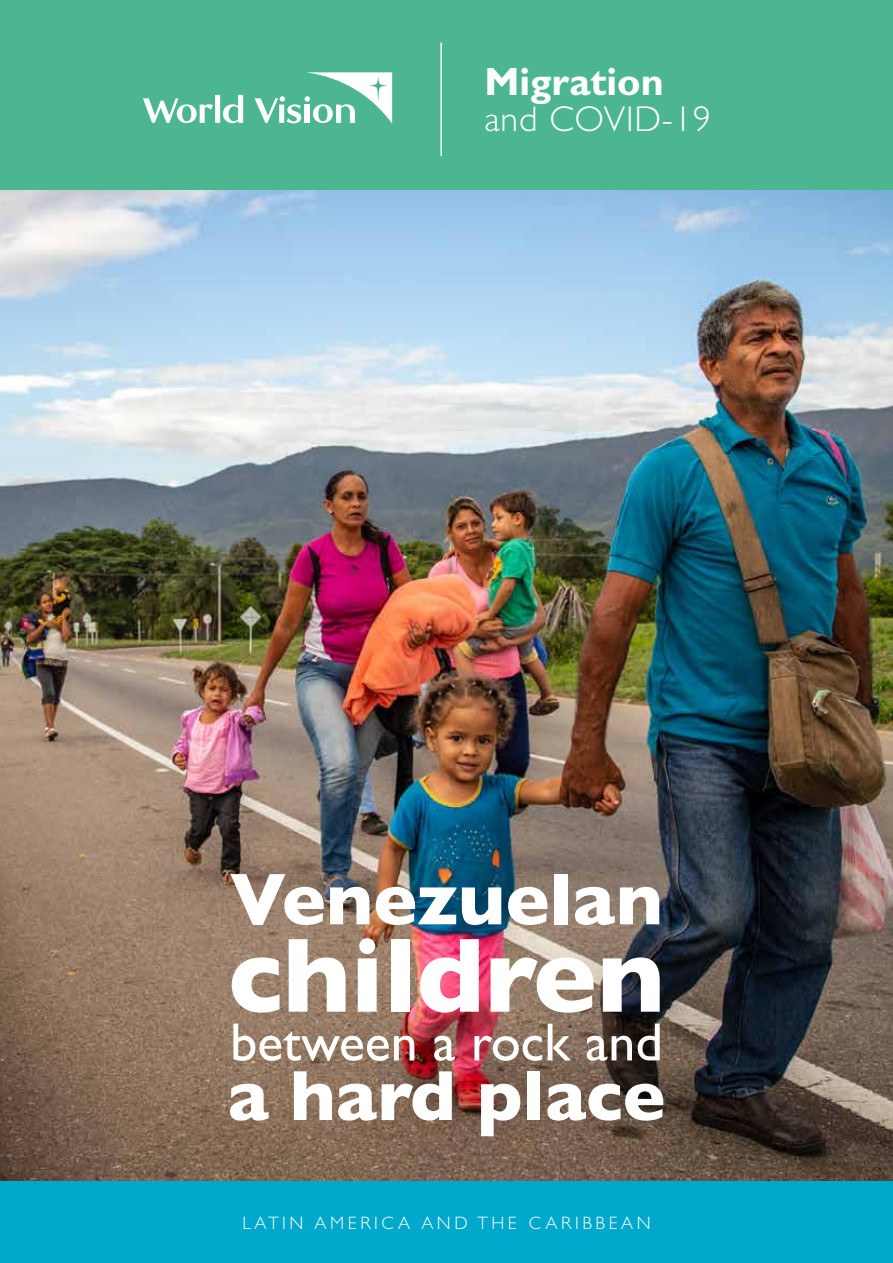
<style>
.page{position:relative;width:893px;height:1263px;background:#fff}
.page>*{position:absolute;margin:0;border:0;box-sizing:border-box;transform-origin:0 0}
.t1{font:700 107.1px "Gill Sans";color:#fff}
.t2{font:700 74.1px "Gill Sans";color:#fff}
.t3{font:700 71.85px "Gill Sans";color:#fff}
.t4{font:54px "Gill Sans";color:#fff}
.t5{font:700 39.6px "Gill Sans Std";color:#fff}
.t6{font:300 36px "Gill Sans Std";letter-spacing:.025em;color:#fff}
.t7{font:300 18px "Gill Sans Std";letter-spacing:.2em;color:#fff}
</style>
<div class="page">
<img style="left:0;top:189px;width:893px;height:993px">
<div style="left:0;top:1182px;width:893px;height:81px;background:#00a9cc"></div>
<div style="left:0;top:0;width:893px;height:189px;background:#4cb691"></div>
<hr style="left:440px;top:43px;width:2px;height:113px;background:#f5fafb">
<svg style="left:143px;top:72px;width:249px;height:52px"></svg>
<h3 class="t5" style="left:484px;top:58px;width:181px">Migration</h3>
<h3 class="t6" style="left:484px;top:98px;width:228px">and COVID-19</h3>
<h2 class="t2" style="left:230px;top:840px;width:434px">Venezuelan</h2>
<h1 class="t1" style="left:228px;top:890px;width:439px">children</h1>
<h3 class="t4" style="left:230px;top:1010px;width:434px">between a rock and</h3>
<h3 class="t3" style="left:227px;top:1039px;width:439px">a hard place</h3>
<p class="t7" style="left:243px;top:1212px;width:410px">LATIN AMERICA AND THE CARIBBEAN</p>
</div>
